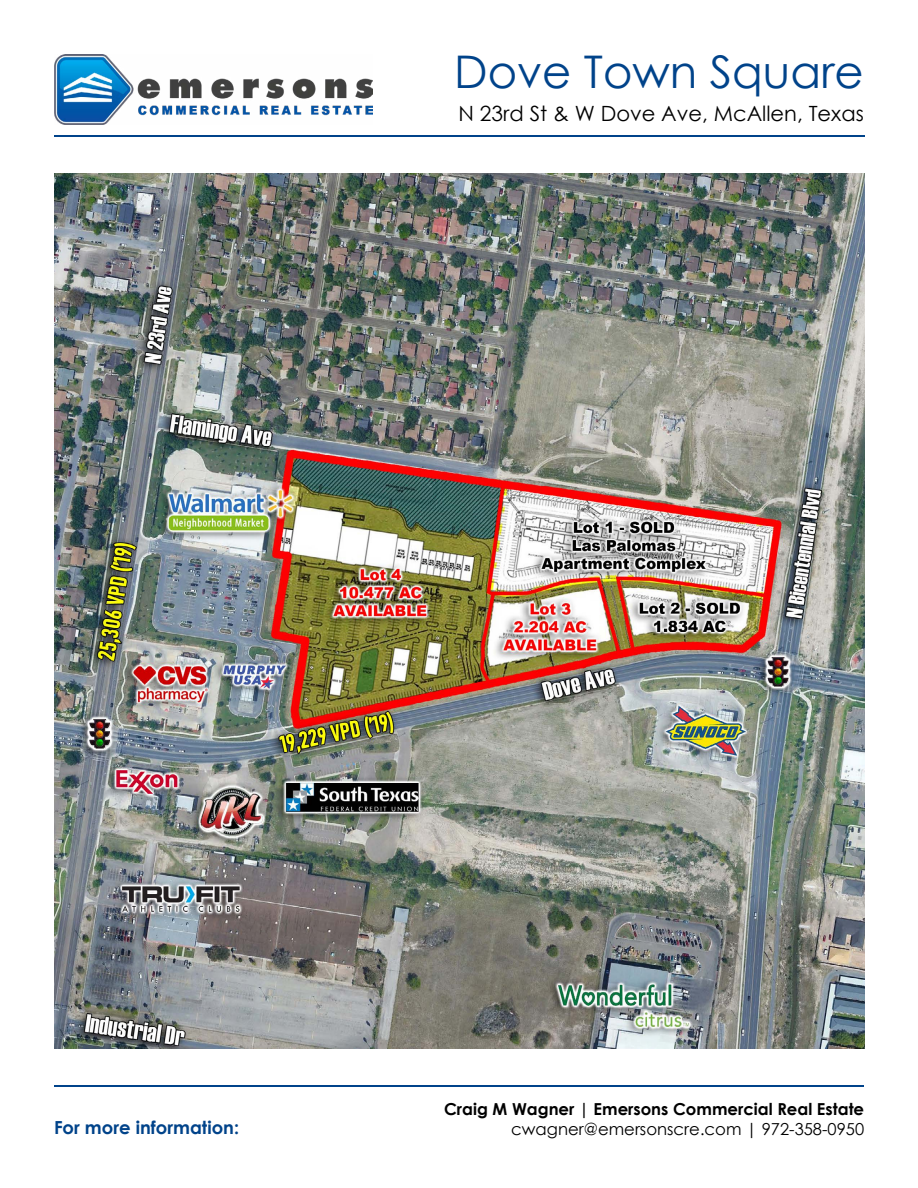
<style>
.page{position:relative;width:918px;height:1188px;background:#fff}
.page>*{position:absolute;margin:0;border:0;box-sizing:border-box;transform-origin:0 0}
.t1{font:45px "Century Gothic";color:#00438a}
.t2{font:21px "Century Gothic";color:#000}
.t3{font:700 18px "Century Gothic";color:#00438a}
.t4{font:700 16.5px "Century Gothic";color:#000}
.t5{font:16.5px "Century Gothic";color:#000}
</style>
<div class="page">
<hr style="left:54px;top:1085px;width:810px;height:2px;background:#00438a">
<hr style="left:54px;top:135px;width:810px;height:1px;background:#00438a">
<img style="left:54px;top:54px;width:318px;height:70px">
<img style="left:54px;top:174px;width:810px;height:874px">
<h1 class="t1" style="left:454px;top:40px;width:411px">Dove Town Square</h1>
<p class="t2" style="left:459px;top:98px;width:407px">N 23rd St &amp; W Dove Ave, McAllen, Texas</p>
<p class="t3" style="left:54px;top:1114px;width:187px">For more information:</p>
<p class="t4" style="left:444px;top:1097px;width:422px">Craig M Wagner | Emersons Commercial Real Estate</p>
<p class="t5" style="left:511px;top:1118px;width:354px">cwagner@emersonscre.com | 972-358-0950</p>
</div>
